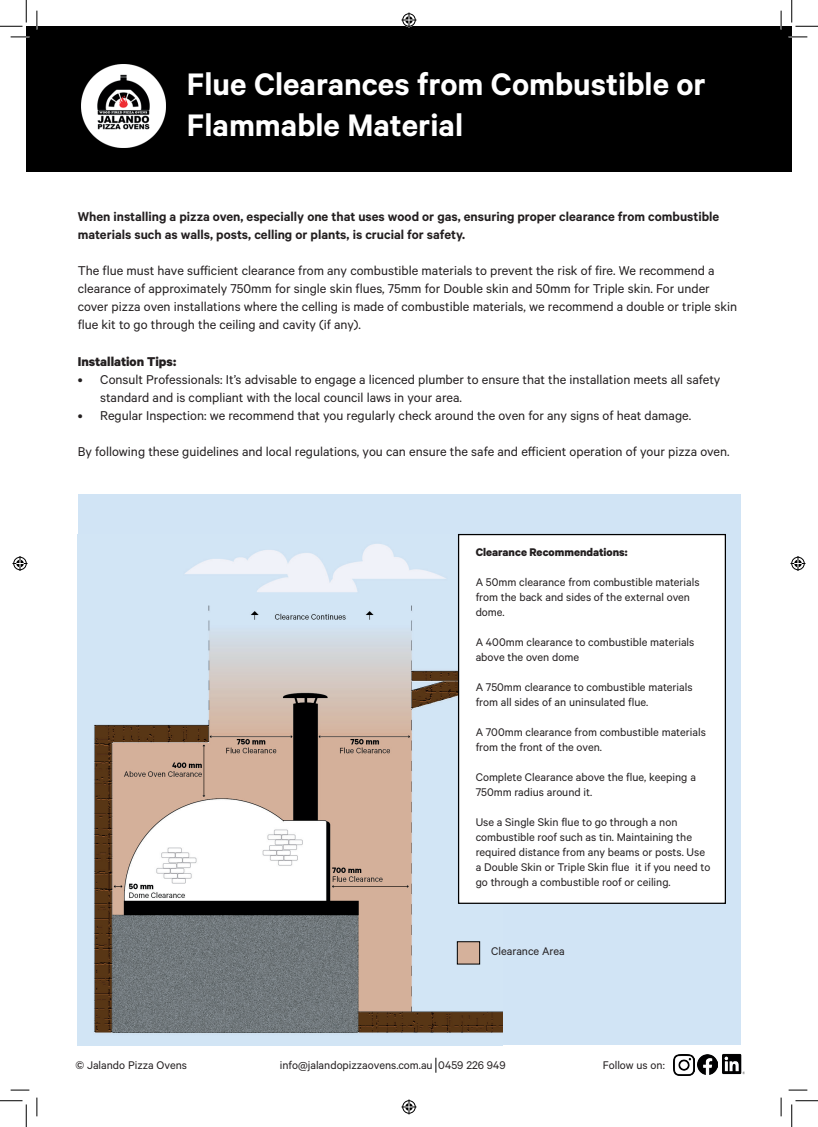
<style>
.page{position:relative;width:818px;height:1127px;background:#fff}
.page>*{position:absolute;margin:0;border:0;box-sizing:border-box;transform-origin:0 0}
.t1{font:600 35px/41.2px "Calibre";color:#fff}
.t2{font:14.38px/18.1px "Calibre";color:#231f20}
.t3{font:600 14.38px/18.1px "Calibre";color:#231f20}
.t4{font:700 14.38px "Calibre";color:#231f20}
.t5{font:12.5px/15px "Calibre";color:#231f20}
.t6{font:700 12.5px "Calibre";color:#231f20}
</style>
<div class="page">
<div style="left:26px;top:26px;width:766px;height:146px;background:#000"></div>
<img style="left:82px;top:64px;width:83px;height:84px">
<div style="left:78px;top:494px;width:662px;height:550px;background:#d1e4f5"></div>
<img style="left:94px;top:544px;width:409px;height:489px">
<div style="left:458px;top:534px;width:268px;height:369px;background:#fff;border:1px solid #000"></div>
<img style="left:673px;top:1054px;width:21px;height:20px">
<img style="left:697px;top:1054px;width:20px;height:19px">
<img style="left:722px;top:1053px;width:22px;height:21px">
<div style="left:457px;top:941px;width:23px;height:23px;background:#d5b19b;border:1px solid #000"></div>
<svg style="left:436px;top:1057px;width:1px;height:15px"></svg>
<svg style="left:11px;top:36px;width:18px;height:2px"></svg>
<svg style="left:788px;top:36px;width:19px;height:2px"></svg>
<svg style="left:11px;top:1089px;width:18px;height:1px"></svg>
<svg style="left:788px;top:1089px;width:19px;height:1px"></svg>
<svg style="left:36px;top:11px;width:2px;height:18px"></svg>
<svg style="left:36px;top:1097px;width:2px;height:18px"></svg>
<svg style="left:780px;top:11px;width:2px;height:18px"></svg>
<svg style="left:780px;top:1097px;width:2px;height:18px"></svg>
<svg style="left:0;top:0;width:27px;height:27px"></svg>
<svg style="left:0;top:1100px;width:27px;height:26px"></svg>
<svg style="left:791px;top:0;width:27px;height:27px"></svg>
<svg style="left:791px;top:1100px;width:27px;height:26px"></svg>
<svg style="left:401px;top:13px;width:15px;height:15px"></svg>
<svg style="left:401px;top:1099px;width:15px;height:15px"></svg>
<svg style="left:13px;top:556px;width:15px;height:15px"></svg>
<svg style="left:790px;top:556px;width:15px;height:15px"></svg>
<h1 class="t1" style="left:187px;top:62px;width:520px">Flue Clearances from Combustible or<br>Flammable Material</h1>
<p class="t3" style="left:78px;top:206px;width:643px">When installing a pizza oven, especially one that uses wood or gas, ensuring proper clearance from combustible materials such as walls, posts, celling or plants, is crucial for safety.</p>
<p class="t2" style="left:78px;top:261px;width:661px">The flue must have sufficient clearance from any combustible materials to prevent the risk of fire. We recommend a clearance of approximately 750mm for single skin flues, 75mm for Double skin and 50mm for Triple skin. For under cover pizza oven installations where the celling is made of combustible materials, we recommend a double or triple skin flue kit to go through the ceiling and cavity (if any).</p>
<p class="t4" style="left:78px;top:352px;width:100px">Installation Tips:</p>
<p class="t2" style="left:100px;top:369px;width:622px;text-indent:-22px">• Consult Professionals: It’s advisable to engage a licenced plumber to ensure that the installation meets all safety standard and is compliant with the local council laws in your area.</p>
<p class="t2" style="left:78px;top:406px;width:615px">• Regular Inspection: we recommend that you regularly check around the oven for any signs of heat damage.</p>
<p class="t2" style="left:78px;top:442px;width:653px">By following these guidelines and local regulations, you can ensure the safe and efficient operation of your pizza oven.</p>
<p class="t6" style="left:476px;top:544px;width:153px">Clearance Recommendations:</p>
<p class="t5" style="left:476px;top:574px;width:225px">A 50mm clearance from combustible materials from the back and sides of the external oven dome.</p>
<p class="t5" style="left:476px;top:634px;width:220px">A 400mm clearance to combustible materials above the oven dome</p>
<p class="t5" style="left:476px;top:679px;width:218px">A 750mm clearance to combustible materials from all sides of an uninsulated flue.</p>
<p class="t5" style="left:476px;top:724px;width:232px">A 700mm clearance from combustible materials from the front of the oven.</p>
<p class="t5" style="left:476px;top:769px;width:222px">Complete Clearance above the flue, keeping a<br>750mm radius around it.</p>
<p class="t5" style="left:476px;top:814px;width:236px">Use a Single Skin flue to go through a non combustible roof such as tin. Maintaining the required distance from any beams or posts. Use a Double Skin or Triple Skin flue it if you need to go through a combustible roof or ceiling.</p>
<p class="t5" style="left:491px;top:943px;width:75px">Clearance Area</p>
<p class="t5" style="left:280px;top:1057px;width:227px">info@jalandopizzaovens.com.au 0459 226 949</p>
<p class="t5" style="left:75px;top:1056px;width:113px">© Jalando Pizza Ovens</p>
<p class="t5" style="left:603px;top:1056px;width:63px">Follow us on:</p>
</div>
